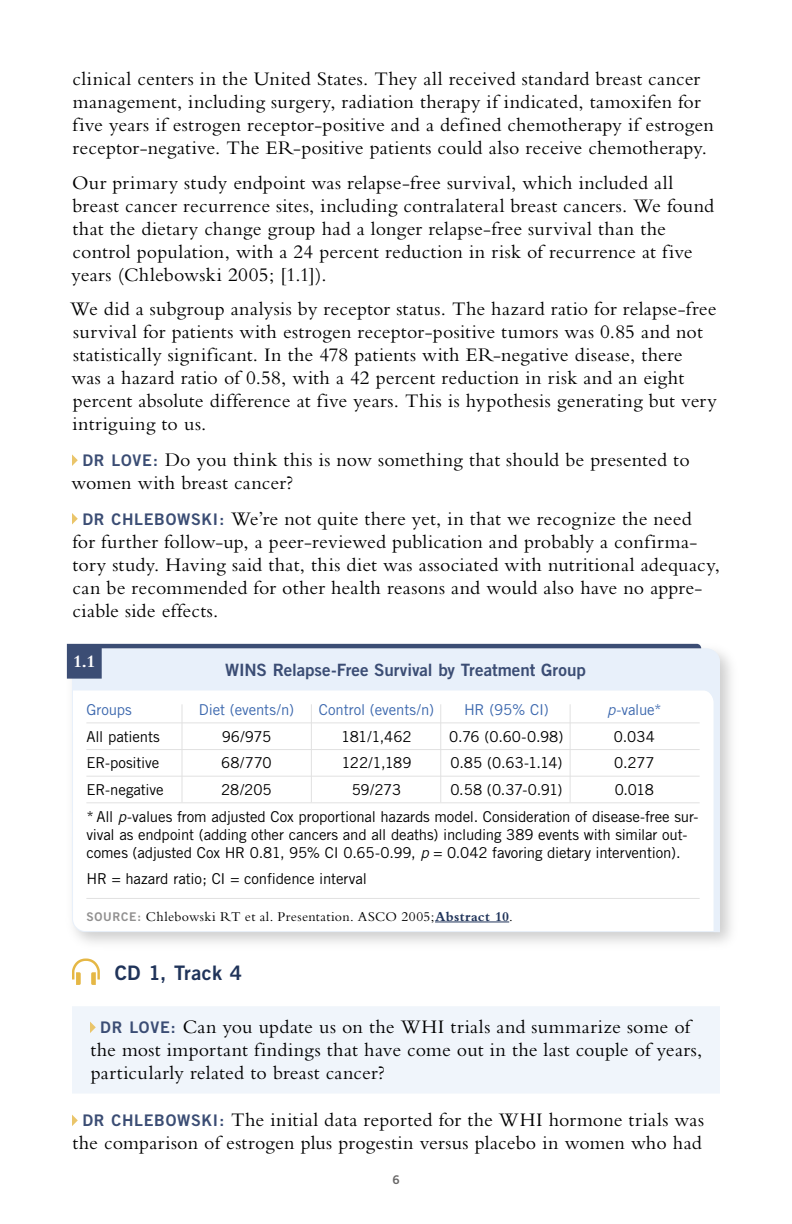
<style>
.page{position:relative;width:792px;height:1224px;background:#fff}
.page>*{position:absolute;margin:0;border:0;box-sizing:border-box;transform-origin:0 0}
.t1{font:20px/23px "Bembo RTP Std";letter-spacing:.01em;color:#000}
.t2{font:20px "Trade Gothic LT Std Bd 2";letter-spacing:.015em;color:#20345a}
.t3{font:700 18px "Bembo RTP Std";color:#fff}
.t4{font:17px "Trade Gothic LT Std Bd 2";letter-spacing:-.005em;color:#3b4d74}
.t5{font:15px/26.6px "Trade Gothic LT Std";letter-spacing:-.01em;color:#000}
.t6{font:15px "Trade Gothic LT Std";letter-spacing:-.01em;color:#3c68ae}
.t7{font:14px "Bembo RTP Std";letter-spacing:.02em;color:#000}
.t8{font:12px "Trade Gothic LT Std Bd 2";color:#686767}
.s1{font-family:"Trade Gothic LT Std Bd 2";font-size:16px;color:#3b4d74}
.s2{font-style:italic}
.s3{font-family:"Trade Gothic LT Std Bd 2";font-size:12px;color:#919090}
.s4{font-weight:700;color:#20345a}
</style>
<div class="page">
<div style="left:63px;top:640px;width:677px;height:313px;background:#000;opacity:.2"></div>
<svg style="left:71px;top:648px;width:649px;height:284px"></svg>
<svg style="left:67px;top:644px;width:634px;height:35px;background:#cad4e2"></svg>
<svg style="left:72px;top:454px;width:6px;height:12px"></svg>
<svg style="left:72px;top:513px;width:6px;height:12px"></svg>
<div style="left:72px;top:1006px;width:648px;height:88px;background:#f0f5fb"></div>
<svg style="left:72px;top:958px;width:28px;height:27px"></svg>
<svg style="left:90px;top:1022px;width:6px;height:11px"></svg>
<svg style="left:72px;top:1115px;width:6px;height:11px"></svg>
<hr style="left:86px;top:722px;width:614px;height:1px;background:#e1e1e1">
<hr style="left:86px;top:749px;width:614px;height:1px;background:#e1e1e1">
<hr style="left:86px;top:776px;width:614px;height:1px;background:#e1e1e1">
<hr style="left:86px;top:802px;width:614px;height:1px;background:#e1e1e1">
<hr style="left:86px;top:898px;width:614px;height:1px;background:#e1e1e1">
<hr style="left:435px;top:922px;width:74px;height:1px;background:#20345a">
<hr style="left:570px;top:704px;width:1px;height:98px;background:#e1e1e1">
<hr style="left:182px;top:704px;width:1px;height:98px;background:#e1e1e1">
<hr style="left:311px;top:704px;width:1px;height:98px;background:#e1e1e1">
<hr style="left:440px;top:704px;width:1px;height:98px;background:#e1e1e1">
<p class="t1" style="left:73px;top:67px;width:643px">clinical centers in the United States. They all received standard breast cancer management, including surgery, radiation therapy if indicated, tamoxifen for five years if estrogen receptor-positive and a defined chemotherapy if estrogen receptor-negative. The ER-positive patients could also receive chemotherapy.</p>
<p class="t1" style="left:71px;top:171px;width:644px">Our primary study endpoint was relapse-free survival, which included all breast cancer recurrence sites, including contralateral breast cancers. We found that the dietary change group had a longer relapse-free survival than the control population, with a 24 percent reduction in risk of recurrence at five years (Chlebowski 2005; [1.1]).</p>
<p class="t1" style="left:70px;top:297px;width:648px">We did a subgroup analysis by receptor status. The hazard ratio for relapse-free survival for patients with estrogen receptor-positive tumors was 0.85 and not statistically significant. In the 478 patients with ER-negative disease, there<br>was a hazard ratio of 0.58, with a 42 percent reduction in risk and an eight percent absolute difference at five years. This is hypothesis generating but very intriguing to us.</p>
<p class="t1" style="left:71px;top:448px;width:620px;text-indent:11px"><span class="s1">DR LOVE:</span> Do you think this is now something that should be presented to women with breast cancer?</p>
<p class="t1" style="left:73px;top:506px;width:649px;text-indent:10px"><span class="s1">DR CHLEBOWSKI:</span> We’re not quite there yet, in that we recognize the need<br>for further follow-up, a peer-reviewed publication and probably a confirma&shy;tory study. Having said that, this diet was associated with nutritional adequacy, can be recommended for other health reasons and would also have no appre&shy;ciable side effects.</p>
<p class="t3" style="left:73px;top:652px;width:24px">1.1</p>
<p class="t4" style="left:225px;top:659px;width:362px">WINS Relapse-Free Survival by Treatment Group</p>
<p class="t6" style="left:86px;top:701px;width:47px">Groups</p>
<p class="t6" style="left:199px;top:701px;width:97px">Diet (events/n)</p>
<p class="t6" style="left:319px;top:701px;width:117px">Control (events/n)</p>
<p class="t6" style="left:464px;top:701px;width:86px">HR (95% CI)</p>
<p class="t6" style="left:607px;top:701px;width:56px"><span class="s2">p</span>-value*</p>
<p class="t5" style="left:86px;top:723px;width:75px">All patients</p>
<p class="t5" style="left:222px;top:723px;width:51px">96/975</p>
<p class="t5" style="left:341px;top:723px;width:72px">181/1,462</p>
<p class="t5" style="left:449px;top:723px;width:116px">0.76 (0.60-0.98)</p>
<p class="t5" style="left:614px;top:723px;width:42px">0.034</p>
<p class="t5" style="left:86px;top:750px;width:74px">ER-positive</p>
<p class="t5" style="left:221px;top:750px;width:52px">68/770</p>
<p class="t5" style="left:341px;top:750px;width:72px">122/1,189</p>
<p class="t5" style="left:451px;top:750px;width:113px">0.85 (0.63-1.14)</p>
<p class="t5" style="left:614px;top:750px;width:42px">0.277</p>
<p class="t5" style="left:86px;top:776px;width:79px">ER-negative</p>
<p class="t5" style="left:221px;top:776px;width:52px">28/205</p>
<p class="t5" style="left:352px;top:776px;width:51px">59/273</p>
<p class="t5" style="left:450px;top:776px;width:114px">0.58 (0.37-0.91)</p>
<p class="t5" style="left:86px;top:776px;width:614px;text-indent:528px">0.018<br>* All <span class="s2">p</span>-values from adjusted Cox proportional hazards model. Consideration of disease-free sur-</p>
<p class="t5" style="left:86px;top:825px;width:603px;line-height:18px">vival as endpoint (adding other cancers and all deaths) including 389 events with similar out&shy;comes (adjusted Cox HR 0.81, 95% CI 0.65-0.99, <span class="s2">p</span> = 0.042 favoring dietary intervention).</p>
<p class="t5" style="left:86px;top:866px;width:282px">HR = hazard ratio; CI = confidence interval</p>
<p class="t7" style="left:86px;top:908px;width:428px"><span class="s3">SOURCE:</span> Chlebowski RT et al. Presentation. ASCO 2005;<span class="s4">Abstract 10</span>.</p>
<p class="t2" style="left:115px;top:961px;width:129px">CD 1, Track 4</p>
<p class="t1" style="left:91px;top:1015px;width:613px;text-indent:10px"><span class="s1">DR LOVE:</span> Can you update us on the WHI trials and summarize some of the most important findings that have come out in the last couple of years, particularly related to breast cancer?</p>
<p class="t1" style="left:73px;top:1108px;width:633px;text-align:center"><span class="s1">DR CHLEBOWSKI:</span> The initial data reported for the WHI hormone trials was the comparison of estrogen plus progestin versus placebo in women who had</p>
<p class="t8" style="left:392px;top:1172px;width:9px">6</p>
</div>
